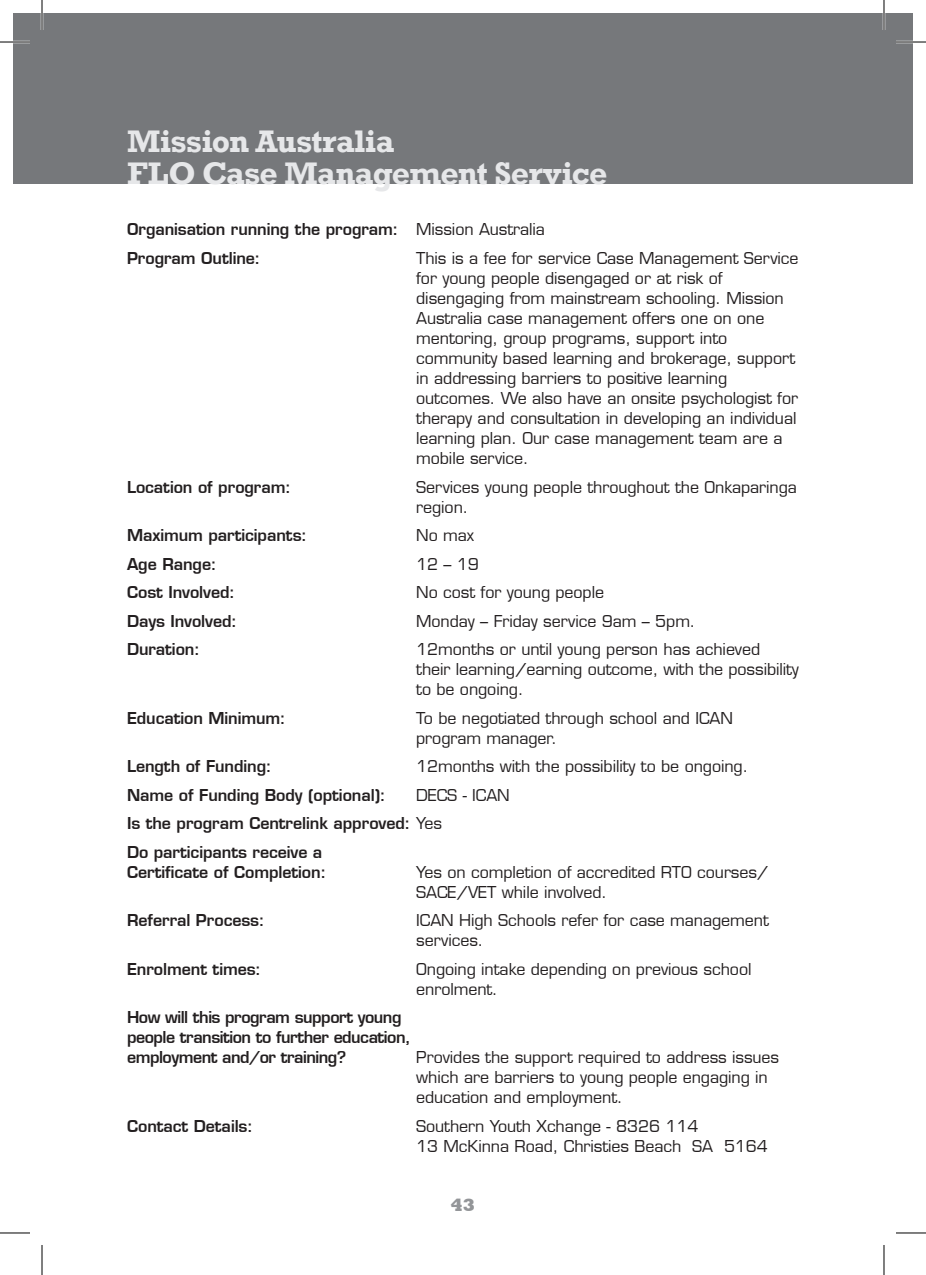
<style>
.page{position:relative;width:926px;height:1275px;background:#fff}
.page>*{position:absolute;margin:0;border:0;box-sizing:border-box;transform-origin:0 0}
.t1{font:700 32px/32px "Rockwell";letter-spacing:-.025em;color:#e6e7e9}
.t2{font:800 18px "Rockwell";color:#939598}
.t3{font:16px/20px "Eurostile LT";letter-spacing:-.005em;color:#231f20}
.t4{font:600 16px/28.6px "Eurostile LT";letter-spacing:-.005em;color:#231f20}
.t5{font:600 16px/20px "Eurostile LT";letter-spacing:-.03em;color:#231f20}
.s1{font-weight:400}
</style>
<div class="page">
<div style="left:14px;top:14px;width:28px;height:170px;background:#76787b"></div>
<div style="left:42px;top:14px;width:870px;height:170px;background:#76787b"></div>
<hr style="left:0;top:41px;width:30px;height:2px;background:#fff">
<hr style="left:896px;top:41px;width:30px;height:2px;background:#fff">
<hr style="left:41px;top:0;width:2px;height:30px;background:#fff">
<hr style="left:883px;top:0;width:2px;height:30px;background:#fff">
<hr style="left:0;top:42px;width:30px;height:1px;background:#000">
<hr style="left:896px;top:42px;width:30px;height:1px;background:#000">
<hr style="left:0;top:1232px;width:30px;height:1px;background:#000">
<hr style="left:896px;top:1232px;width:30px;height:1px;background:#000">
<hr style="left:42px;top:0;width:1px;height:30px;background:#000">
<hr style="left:42px;top:1245px;width:1px;height:30px;background:#000">
<hr style="left:884px;top:0;width:1px;height:30px;background:#000">
<hr style="left:884px;top:1245px;width:1px;height:30px;background:#000">
<h1 class="t1" style="left:127px;top:125px;width:482px">Mission Australia<br>FLO Case Management Service</h1>
<p class="t4" style="left:127px;top:215px;width:419px">Organisation running the program: <span class="s1">Mission Australia<br></span>Program Outline:</p>
<p class="t3" style="left:416px;top:248px;width:384px">This is a fee for service Case Management Service for young people disengaged or at risk of disengaging from mainstream schooling. Mission Australia case management offers one on one mentoring, group programs, support into community based learning and brokerage, support in addressing barriers to positive learning outcomes. We also have an onsite psychologist for therapy and consultation in developing an individual learning plan. Our case management team are a mobile service.</p>
<p class="t4" style="left:127px;top:472px;width:166px">Location of program:</p>
<p class="t3" style="left:416px;top:477px;width:382px">Services young people throughout the Onkaparinga region.</p>
<p class="t4" style="left:127px;top:521px;width:182px">Maximum participants:</p>
<p class="t3" style="left:416px;top:525px;width:59px">No max</p>
<p class="t4" style="left:127px;top:549px;width:91px">Age Range:</p>
<p class="t3" style="left:416px;top:554px;width:64px">12 – 19</p>
<p class="t4" style="left:127px;top:578px;width:110px">Cost Involved:</p>
<p class="t3" style="left:416px;top:582px;width:189px">No cost for young people</p>
<p class="t4" style="left:127px;top:606px;width:112px">Days Involved:</p>
<p class="t3" style="left:416px;top:611px;width:281px">Monday – Friday service 9am – 5pm.</p>
<p class="t4" style="left:127px;top:635px;width:74px">Duration:</p>
<p class="t3" style="left:416px;top:639px;width:384px">12months or until young person has achieved<br>their learning/earning outcome, with the possibility to be ongoing.</p>
<p class="t4" style="left:127px;top:703px;width:160px">Education Minimum:</p>
<p class="t3" style="left:416px;top:708px;width:318px">To be negotiated through school and ICAN program manager.</p>
<p class="t4" style="left:127px;top:752px;width:146px">Length of Funding:</p>
<p class="t3" style="left:416px;top:756px;width:333px">12months with the possibility to be ongoing.</p>
<p class="t4" style="left:127px;top:780px;width:260px">Name of Funding Body (optional):</p>
<p class="t4" style="left:127px;top:780px;width:384px;text-indent:289px"><span class="s1">DECS - ICAN<br></span>Is the program Centrelink approved: <span class="s1">Yes<br></span>Do participants receive a</p>
<p class="t4" style="left:127px;top:857px;width:201px">Certificate of Completion:</p>
<p class="t3" style="left:416px;top:862px;width:354px">Yes on completion of accredited RTO courses/<br>SACE/VET while involved.</p>
<p class="t4" style="left:127px;top:906px;width:139px">Referral Process:</p>
<p class="t3" style="left:416px;top:910px;width:354px">ICAN High Schools refer for case management services.</p>
<p class="t4" style="left:127px;top:954px;width:136px">Enrolment times:</p>
<p class="t3" style="left:416px;top:959px;width:337px">Ongoing intake depending on previous school enrolment.</p>
<p class="t5" style="left:127px;top:1007px;width:285px">How will this program support young people transition to further education, employment and/or training?</p>
<p class="t3" style="left:416px;top:1047px;width:364px">Provides the support required to address issues which are barriers to young people engaging in education and employment.</p>
<p class="t4" style="left:127px;top:1111px;width:128px">Contact Details:</p>
<p class="t3" style="left:416px;top:1116px;width:353px">Southern Youth Xchange - 8326 114<br>13 McKinna Road, Christies Beach SA 5164</p>
<p class="t2" style="left:451px;top:1194px;width:26px">43</p>
</div>
